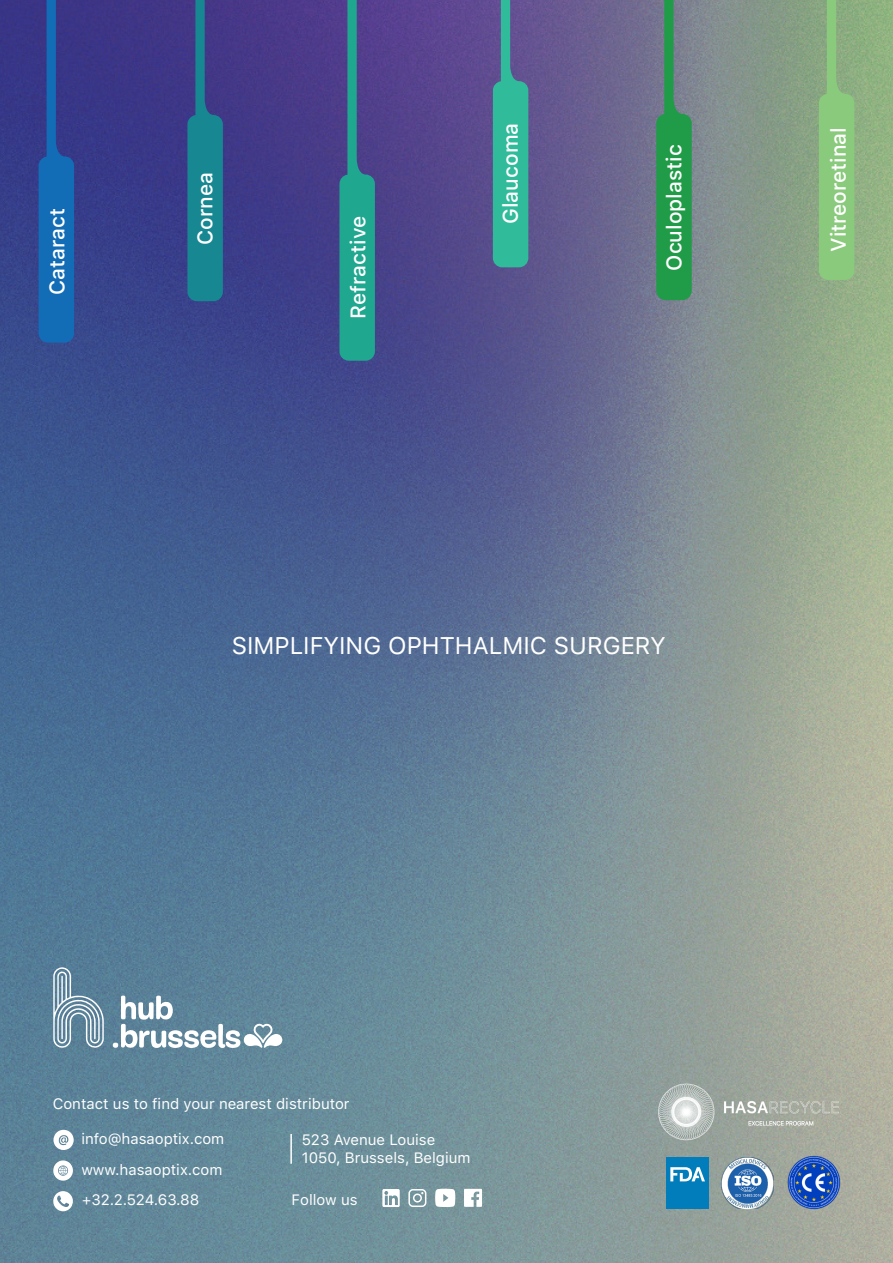
<style>
.page{position:relative;width:893px;height:1263px;background:#fff}
.page>*{position:absolute;margin:0;border:0;box-sizing:border-box;transform-origin:0 0}
.t1{font:24px "SFUI Text";color:#fff}
.t2{font:500 21px "SFUI Text";color:#fff}
.t3{font:15px "SFUI Text";color:#fff}
</style>
<div class="page">
<img style="left:0;top:0;width:893px;height:1263px">
<img style="left:721px;top:1157px;width:53px;height:52px">
<img style="left:788px;top:1156px;width:53px;height:53px">
<div style="left:666px;top:1157px;width:43px;height:51px;background:#007dba"></div>
<svg style="left:670px;top:1167px;width:35px;height:14px"></svg>
<svg style="left:39px;top:0;width:35px;height:343px;background:#1f5aa5"></svg>
<svg style="left:187px;top:0;width:36px;height:301px;background:#236e8e"></svg>
<svg style="left:339px;top:0;width:36px;height:361px;background:#317e8d"></svg>
<svg style="left:493px;top:0;width:35px;height:267px;background:#3ba298"></svg>
<svg style="left:656px;top:0;width:36px;height:300px;background:#3a925d"></svg>
<svg style="left:819px;top:0;width:35px;height:280px;background:#8ac17d"></svg>
<svg style="left:53px;top:1130px;width:21px;height:20px"></svg>
<svg style="left:53px;top:1191px;width:20px;height:20px"></svg>
<svg style="left:53px;top:1160px;width:20px;height:21px"></svg>
<svg style="left:113px;top:995px;width:170px;height:54px"></svg>
<svg style="left:53px;top:967px;width:51px;height:82px;background:#7e9caf"></svg>
<svg style="left:382px;top:1189px;width:18px;height:18px"></svg>
<svg style="left:408px;top:1189px;width:18px;height:18px"></svg>
<svg style="left:435px;top:1189px;width:20px;height:18px"></svg>
<hr style="left:290px;top:1134px;width:2px;height:30px;background:#fff">
<svg style="left:464px;top:1189px;width:18px;height:18px"></svg>
<img style="left:651px;top:1070px;width:205px;height:79px">
<p class="t2" style="left:42px;top:295px;width:89px;rotate:-90deg">Cataract</p>
<p class="t2" style="left:190px;top:245px;width:75px;rotate:-90deg">Cornea</p>
<p class="t2" style="left:343px;top:319px;width:105px;rotate:-90deg">Refractive</p>
<p class="t2" style="left:495px;top:224px;width:103px;rotate:-90deg">Glaucoma</p>
<p class="t2" style="left:659px;top:271px;width:128px;rotate:-90deg">Oculoplastic</p>
<p class="t1" style="left:232px;top:628px;width:436px">SIMPLIFYING OPHTHALMIC SURGERY</p>
<p class="t2" style="left:823px;top:252px;width:126px;rotate:-90deg">Vitreoretinal</p>
<p class="t3" style="left:53px;top:1093px;width:298px">Contact us to find your nearest distributor</p>
<p class="t3" style="left:81px;top:1128px;width:144px">info@hasaoptix.com</p>
<p class="t3" style="left:81px;top:1159px;width:143px">www.hasaoptix.com</p>
<p class="t3" style="left:82px;top:1189px;width:119px">+32.2.524.63.88</p>
<p class="t3" style="left:302px;top:1129px;width:135px">523 Avenue Louise</p>
<p class="t3" style="left:302px;top:1147px;width:170px">1050, Brussels, Belgium</p>
<p class="t3" style="left:292px;top:1189px;width:68px">Follow us</p>
</div>
